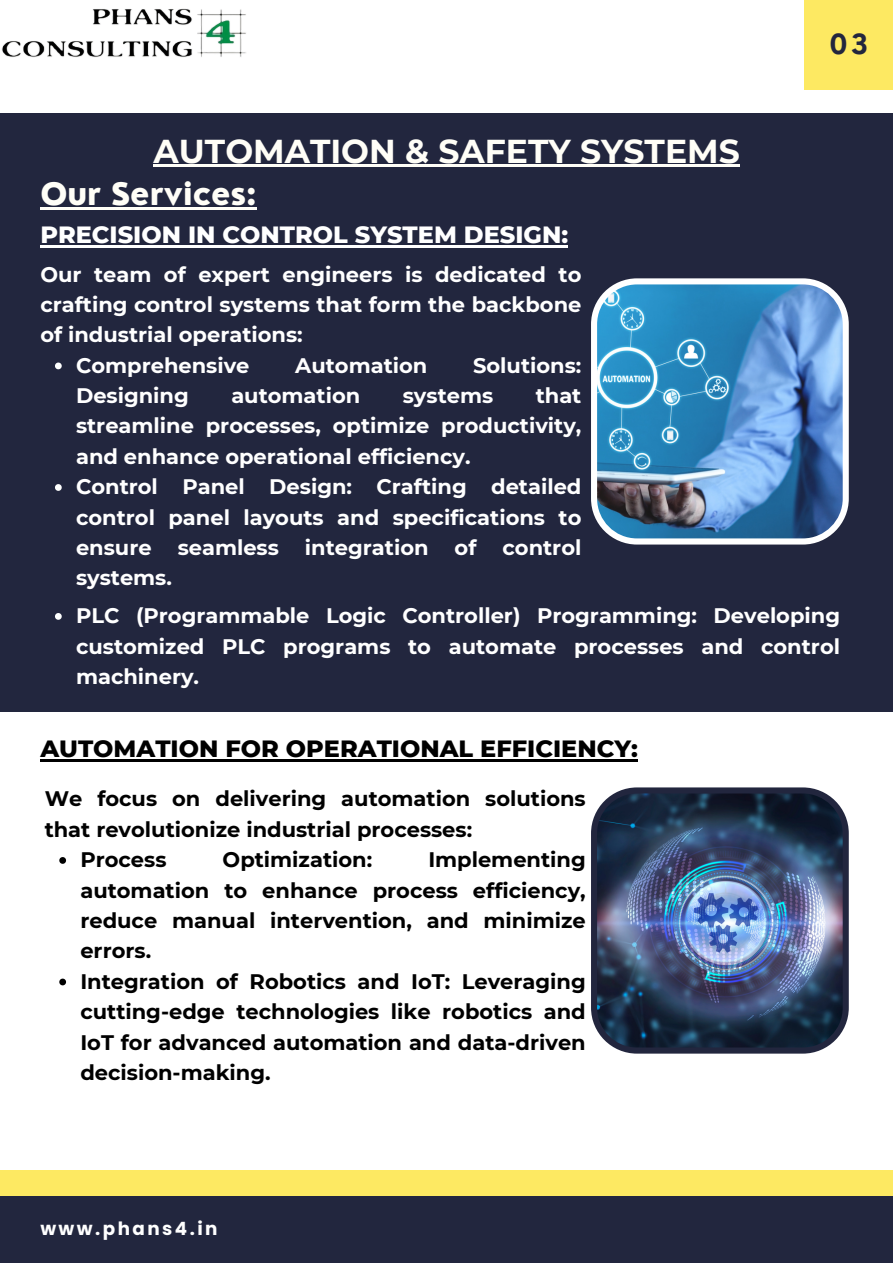
<style>
.page{position:relative;width:893px;height:1264px;background:#fff}
.page>*{position:absolute;margin:0;border:0;box-sizing:border-box;transform-origin:0 0}
.t1{font:700 33px "Montserrat";color:#fffef7}
.t2{font:800 30px "Nourd";color:#fffef7}
.t3{font:700 27px "Nourd";color:#22263e}
.t4{font:800 24px "Montserrat";color:#000}
.t5{font:800 24px "Montserrat";color:#fff}
.t6{font:700 21px/30.3px "Montserrat";color:#fff;text-align:justify}
.t7{font:700 21px/30.3px "Montserrat";color:#000;text-align:justify}
.t8{font:700 18.3px "Poppins";letter-spacing:.135em;color:#fff}
</style>
<div class="page">
<div style="left:804px;top:0;width:88px;height:89px;background:#fde962"></div>
<div style="left:0;top:1195px;width:892px;height:68px;background:#22263e"></div>
<div style="left:0;top:1169px;width:892px;height:26px;background:#fde962"></div>
<img style="left:1px;top:8px;width:245px;height:49px">
<div style="left:0;top:113px;width:892px;height:599px;background:#22263e"></div>
<img style="left:591px;top:278px;width:257px;height:266px">
<img style="left:591px;top:787px;width:257px;height:266px">
<hr style="left:40px;top:207px;width:216px;height:2px;background:#fffef7">
<hr style="left:40px;top:246px;width:528px;height:2px;background:#fff">
<svg style="left:55px;top:362px;width:7px;height:7px"></svg>
<svg style="left:55px;top:484px;width:7px;height:7px"></svg>
<hr style="left:40px;top:759px;width:597px;height:2px;background:#000">
<svg style="left:59px;top:857px;width:7px;height:6px"></svg>
<svg style="left:59px;top:978px;width:7px;height:7px"></svg>
<hr style="left:154px;top:165px;width:585px;height:2px;background:#fffef7">
<svg style="left:55px;top:613px;width:7px;height:6px"></svg>
<p class="t1" style="left:154px;top:130px;width:587px">AUTOMATION &amp; SAFETY SYSTEMS</p>
<p class="t2" style="left:40px;top:175px;width:217px">Our Services:</p>
<p class="t5" style="left:40px;top:220px;width:529px">PRECISION IN CONTROL SYSTEM DESIGN:</p>
<p class="t6" style="left:40px;top:259px;width:542px">Our team of expert engineers is dedicated to crafting control systems that form the backbone of industrial operations:</p>
<p class="t6" style="left:76px;top:350px;width:175px">Comprehensive</p>
<p class="t6" style="left:295px;top:350px;width:134px">Automation</p>
<p class="t6" style="left:473px;top:350px;width:110px">Solutions:</p>
<p class="t6" style="left:76px;top:380px;width:114px">Designing</p>
<p class="t6" style="left:231px;top:380px;width:130px">automation</p>
<p class="t6" style="left:403px;top:380px;width:92px">systems</p>
<p class="t6" style="left:76px;top:380px;width:507px;text-indent:459px">that streamline processes, optimize productivity, and enhance operational efficiency.</p>
<p class="t6" style="left:76px;top:471px;width:507px">Control Panel Design: Crafting detailed control panel layouts and specifications to ensure seamless integration of control systems.</p>
<p class="t3" style="left:829px;top:27px;width:41px">03</p>
<p class="t6" style="left:76px;top:600px;width:765px">PLC (Programmable Logic Controller) Programming: Developing customized PLC programs to automate processes and control machinery.</p>
<p class="t4" style="left:40px;top:734px;width:599px">AUTOMATION FOR OPERATIONAL EFFICIENCY:</p>
<p class="t7" style="left:45px;top:783px;width:542px">We focus on delivering automation solutions that revolutionize industrial processes:</p>
<p class="t7" style="left:80px;top:844px;width:88px">Process</p>
<p class="t7" style="left:222px;top:844px;width:151px">Optimization:</p>
<p class="t7" style="left:80px;top:844px;width:507px;text-indent:348px">Implementing automation to enhance process efficiency, reduce manual intervention, and minimize errors.</p>
<p class="t7" style="left:80px;top:966px;width:507px">Integration of Robotics and IoT: Leveraging cutting-edge technologies like robotics and IoT for advanced automation and data-driven decision-making.</p>
<p class="t8" style="left:40px;top:1215px;width:179px">www.phans4.in</p>
</div>
